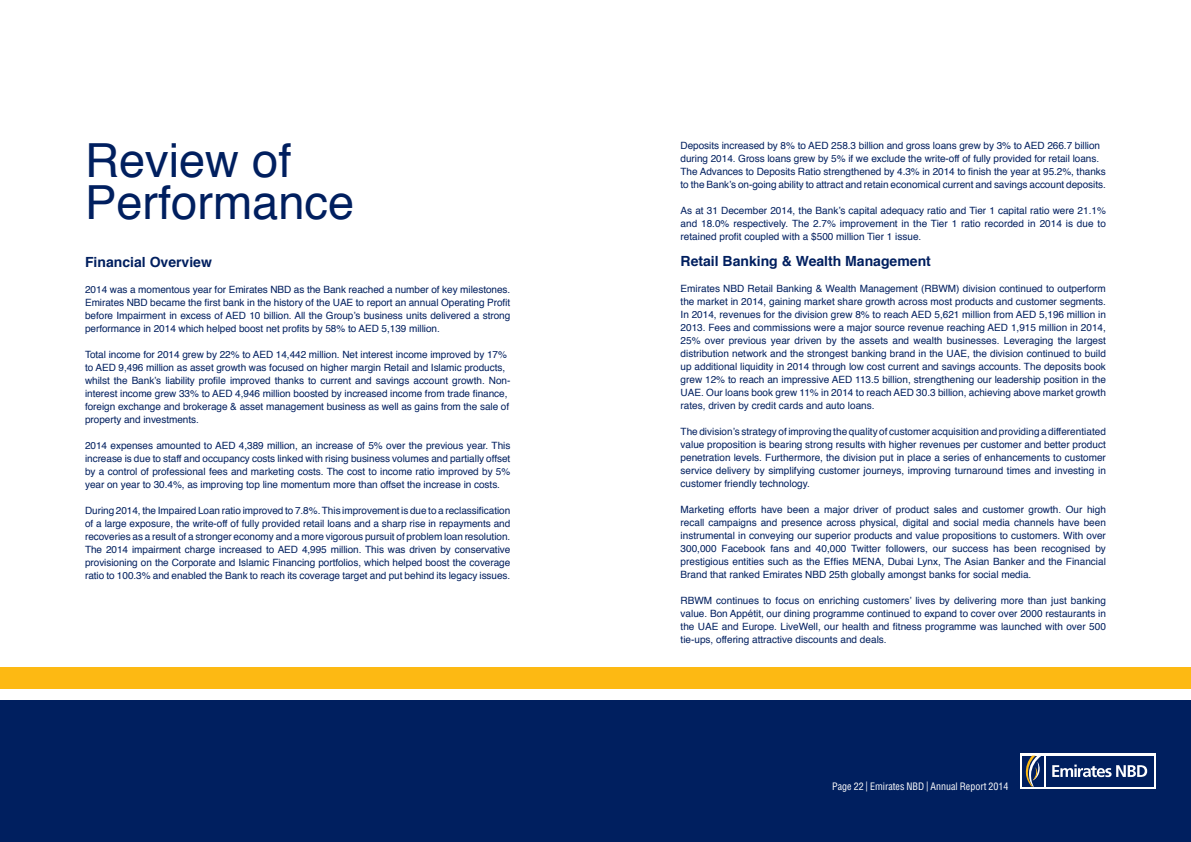
<style>
.page{position:relative;width:1191px;height:842px;background:#fff}
.page>*{position:absolute;margin:0;border:0;box-sizing:border-box;transform-origin:0 0}
.t1{font:47px/42px "Helvetica";color:#001f5f}
.t2{font:700 14px "Helvetica";color:#001f5f}
.t3{font:10px/13px "Helvetica";letter-spacing:-.005em;color:#001f5f;text-align:justify}
.t4{font:condensed 10px "Helvetica";color:#fff}
</style>
<div class="page">
<div style="left:0;top:700px;width:1191px;height:142px;background:#001f5f"></div>
<div style="left:0;top:667px;width:1191px;height:21px;background:#fdb913"></div>
<div style="left:1020px;top:753px;width:135px;height:36px;background:#fff"></div>
<div style="left:1045px;top:756px;width:108px;height:31px;background:#001f5f"></div>
<svg style="left:1052px;top:764px;width:95px;height:13px"></svg>
<div style="left:1022px;top:756px;width:21px;height:31px;background:#001f5f"></div>
<svg style="left:1025px;top:756px;width:16px;height:31px"></svg>
<h1 class="t1" style="left:85px;top:141px;width:271px">Review of<br>Performance</h1>
<p class="t3" style="left:680px;top:140px;width:427px;text-align:left">Deposits increased by 8% to AED 258.3 billion and gross loans grew by 3% to AED 266.7 billion during 2014. Gross loans grew by 5% if we exclude the write-off of fully provided for retail loans.<br>The Advances to Deposits Ratio strengthened by 4.3% in 2014 to finish the year at 95.2%, thanks to the Bank’s on-going ability to attract and retain economical current and savings account deposits.</p>
<p class="t3" style="left:680px;top:205px;width:427px">As at 31 December 2014, the Bank’s capital adequacy ratio and Tier 1 capital ratio were 21.1% and 18.0% respectively. The 2.7% improvement in the Tier 1 ratio recorded in 2014 is due to retained profit coupled with a $500 million Tier 1 issue.</p>
<h2 class="t2" style="left:680px;top:250px;width:252px">Retail Banking &amp; Wealth Management</h2>
<p class="t3" style="left:680px;top:283px;width:427px">Emirates NBD Retail Banking &amp; Wealth Management (RBWM) division continued to outperform the market in 2014, gaining market share growth across most products and customer segments.<br>In 2014, revenues for the division grew 8% to reach AED 5,621 million from AED 5,196 million in 2013. Fees and commissions were a major source revenue reaching AED 1,915 million in 2014, 25% over previous year driven by the assets and wealth businesses. Leveraging the largest distribution network and the strongest banking brand in the UAE, the division continued to build up additional liquidity in 2014 through low cost current and savings accounts. The deposits book grew 12% to reach an impressive AED 113.5 billion, strengthening our leadership position in the UAE. Our loans book grew 11% in 2014 to reach AED 30.3 billion, achieving above market growth rates, driven by credit cards and auto loans.</p>
<p class="t3" style="left:680px;top:426px;width:427px">The division’s strategy of improving the quality of customer acquisition and providing a differentiated value proposition is bearing strong results with higher revenues per customer and better product penetration levels. Furthermore, the division put in place a series of enhancements to customer service delivery by simplifying customer journeys, improving turnaround times and investing in customer friendly technology.</p>
<p class="t3" style="left:680px;top:504px;width:427px">Marketing efforts have been a major driver of product sales and customer growth. Our high recall campaigns and presence across physical, digital and social media channels have been instrumental in conveying our superior products and value propositions to customers. With over 300,000 Facebook fans and 40,000 Twitter followers, our success has been recognised by prestigious entities such as the Effies MENA, Dubai Lynx, The Asian Banker and the Financial Brand that ranked Emirates NBD 25th globally amongst banks for social media.</p>
<p class="t3" style="left:680px;top:595px;width:427px">RBWM continues to focus on enriching customers’ lives by delivering more than just banking value. Bon Appétit, our dining programme continued to expand to cover over 2000 restaurants in the UAE and Europe. LiveWell, our health and fitness programme was launched with over 500 tie-ups, offering attractive discounts and deals.</p>
<h2 class="t2" style="left:85px;top:250px;width:128px">Financial Overview</h2>
<p class="t3" style="left:85px;top:283px;width:427px">2014 was a momentous year for Emirates NBD as the Bank reached a number of key milestones.<br>Emirates NBD became the first bank in the history of the UAE to report an annual Operating Profit before Impairment in excess of AED 10 billion. All the Group’s business units delivered a strong performance in 2014 which helped boost net profits by 58% to AED 5,139 million.</p>
<p class="t3" style="left:85px;top:348px;width:427px;text-align:left">Total income for 2014 grew by 22% to AED 14,442 million. Net interest income improved by 17% to AED 9,496 million as asset growth was focused on higher margin Retail and Islamic products, whilst the Bank’s liability profile improved thanks to current and savings account growth. Non&shy;interest income grew 33% to AED 4,946 million boosted by increased income from trade finance, foreign exchange and brokerage &amp; asset management business as well as gains from the sale of property and investments.</p>
<p class="t3" style="left:85px;top:439px;width:427px">2014 expenses amounted to AED 4,389 million, an increase of 5% over the previous year. This increase is due to staff and occupancy costs linked with rising business volumes and partially offset by a control of professional fees and marketing costs. The cost to income ratio improved by 5% year on year to 30.4%, as improving top line momentum more than offset the increase in costs.</p>
<p class="t3" style="left:85px;top:504px;width:427px">During 2014, the Impaired Loan ratio improved to 7.8%. This improvement is due to a reclassification of a large exposure, the write-off of fully provided retail loans and a sharp rise in repayments and recoveries as a result of a stronger economy and a more vigorous pursuit of problem loan resolution.<br>The 2014 impairment charge increased to AED 4,995 million. This was driven by conservative provisioning on the Corporate and Islamic Financing portfolios, which helped boost the coverage ratio to 100.3% and enabled the Bank to reach its coverage target and put behind its legacy issues.</p>
<p class="t4" style="left:832px;top:780px;width:178px">Page 22 | Emirates NBD | Annual Report 2014</p>
</div>
